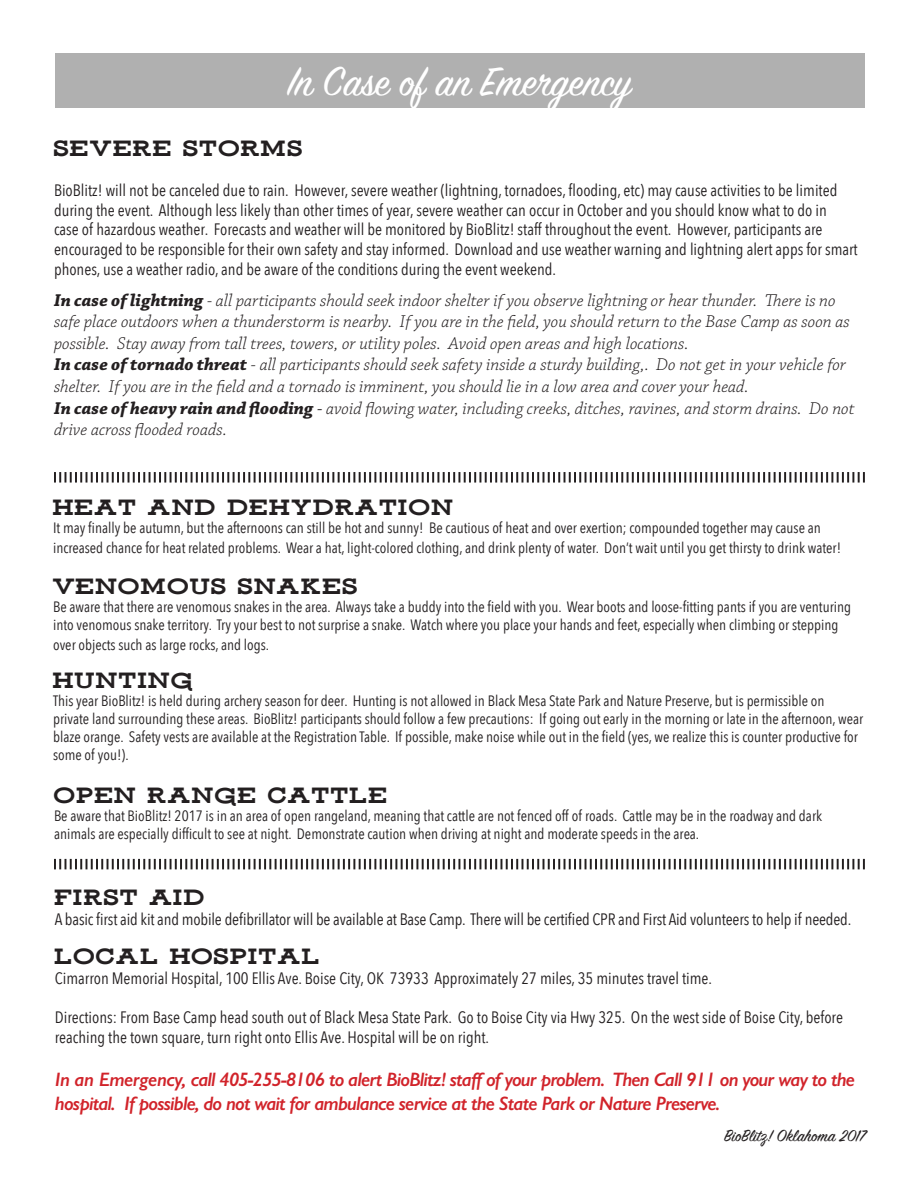
<style>
.page{position:relative;width:918px;height:1188px;background:#fff}
.page>*{position:absolute;margin:0;border:0;box-sizing:border-box;transform-origin:0 0}
.Section_Heading{font:45px "Sign Painter House Script";color:#fff}
.Safety_Subhead{font:900 21px "Ansley Display";color:#231f20}
.t1{font:italic 600 19.5px/23.4px "Gill Sans";letter-spacing:-.04em;color:#d1232a}
.Safety_Subhead-2{font:italic 300 18px/21.6px "Chaparral Pro";color:#231f20}
.t2{font:18px "Sign Painter House Script";color:#231f20}
.t3{font:16.5px/19.8px "Avenir Next Condensed";color:#231f20}
.t4{font:15px/18px "Avenir Next Condensed";color:#231f20}
.s1{font-weight:700}
.s2{font-weight:400}
</style>
<div class="page">
<svg style="left:54px;top:472px;width:811px;height:11px"></svg>
<svg style="left:54px;top:859px;width:811px;height:10px"></svg>
<div style="left:55px;top:53px;width:810px;height:55px;background:#b0b0b0"></div>
<p class="Section_Heading" style="left:288px;top:54px;width:345px">In Case of an Emergency</p>
<p class="Safety_Subhead" style="left:54px;top:140px;width:251px">SEVERE STORMS</p>
<p class="t3" style="left:54px;top:179px;width:805px">BioBlitz! will not be canceled due to rain. However, severe weather (lightning, tornadoes, flooding, etc) may cause activities to be limited during the event. Although less likely than other times of year, severe weather can occur in October and you should know what to do in<br>case of hazardous weather. Forecasts and weather will be monitored by BioBlitz! staff throughout the event. However, participants are encouraged to be responsible for their own safety and stay informed. Download and use weather warning and lightning alert apps for smart phones, use a weather radio, and be aware of the conditions during the event weekend.</p>
<p class="Safety_Subhead-2" style="left:54px;top:290px;width:797px"><span class="s1">In case of lightning</span> - all participants should seek indoor shelter if you observe lightning or hear thunder. There is no safe place outdoors when a thunderstorm is nearby. If you are in the field, you should return to the Base Camp as soon as possible. Stay away from tall trees, towers, or utility poles. Avoid open areas and high locations.</p>
<p class="Safety_Subhead-2" style="left:54px;top:355px;width:794px"><span class="s1">In case of tornado threat</span> - all participants should seek safety inside a sturdy building,. Do not get in your vehicle for shelter. If you are in the field and a tornado is imminent, you should lie in a low area and cover your head.</p>
<p class="Safety_Subhead-2" style="left:54px;top:398px;width:802px"><span class="s1">In case of heavy rain and flooding</span> <span class="s2">-</span> avoid flowing water, including creeks, ditches, ravines, and storm drains. Do not drive across flooded roads.</p>
<p class="Safety_Subhead" style="left:53px;top:499px;width:403px">HEAT AND DEHYDRATION</p>
<p class="t4" style="left:53px;top:517px;width:790px;line-height:19.8px">It may finally be autumn, but the afternoons can still be hot and sunny! Be cautious of heat and over exertion; compounded together may cause an increased chance for heat related problems. Wear a hat, light-colored clothing, and drink plenty of water. Don’t wait until you get thirsty to drink water!</p>
<p class="Safety_Subhead" style="left:53px;top:578px;width:307px">VENOMOUS SNAKES</p>
<p class="t4" style="left:53px;top:597px;width:800px">Be aware that there are venomous snakes in the area. Always take a buddy into the field with you. Wear boots and loose-fitting pants if you are venturing into venomous snake territory. Try your best to not surprise a snake. Watch where you place your hands and feet, especially when climbing or stepping</p>
<p class="t4" style="left:53px;top:635px;width:218px">over objects such as large rocks, and logs.</p>
<p class="Safety_Subhead" style="left:53px;top:672px;width:143px">HUNTING</p>
<p class="t4" style="left:53px;top:691px;width:812px">This year BioBlitz! is held during archery season for deer. Hunting is not allowed in Black Mesa State Park and Nature Preserve, but is permissible on private land surrounding these areas. BioBlitz! participants should follow a few precautions: If going out early in the morning or late in the afternoon, wear blaze orange. Safety vests are available at the Registration Table. If possible, make noise while out in the field (yes, we realize this is counter productive for some of you!).</p>
<p class="Safety_Subhead" style="left:54px;top:787px;width:336px">OPEN RANGE CATTLE</p>
<p class="t4" style="left:54px;top:806px;width:770px">Be aware that BioBlitz! 2017 is in an area of open rangeland, meaning that cattle are not fenced off of roads. Cattle may be in the roadway and dark animals are especially difficult to see at night. Demonstrate caution when driving at night and moderate speeds in the area.</p>
<p class="Safety_Subhead" style="left:55px;top:889px;width:153px">FIRST AID</p>
<p class="t3" style="left:55px;top:909px;width:798px">A basic first aid kit and mobile defibrillator will be available at Base Camp. There will be certified CPR and First Aid volunteers to help if needed.</p>
<p class="Safety_Subhead" style="left:55px;top:948px;width:268px">LOCAL HOSPITAL</p>
<p class="t3" style="left:55px;top:967px;width:659px">Cimarron Memorial Hospital, 100 Ellis Ave. Boise City, OK 73933 Approximately 27 miles, 35 minutes travel time.</p>
<p class="t3" style="left:55px;top:1007px;width:790px">Directions: From Base Camp head south out of Black Mesa State Park. Go to Boise City via Hwy 325. On the west side of Boise City, before reaching the town square, turn right onto Ellis Ave. Hospital will be on right.</p>
<p class="t1" style="left:55px;top:1068px;width:802px">In an Emergency, call 405-255-8106 to alert BioBlitz! staff of your problem. Then Call 911 on your way to the hospital. If possible, do not wait for ambulance service at the State Park or Nature Preserve.</p>
<p class="t2" style="left:724px;top:1125px;width:143px">BioBlitz! Oklahoma 2017</p>
</div>
